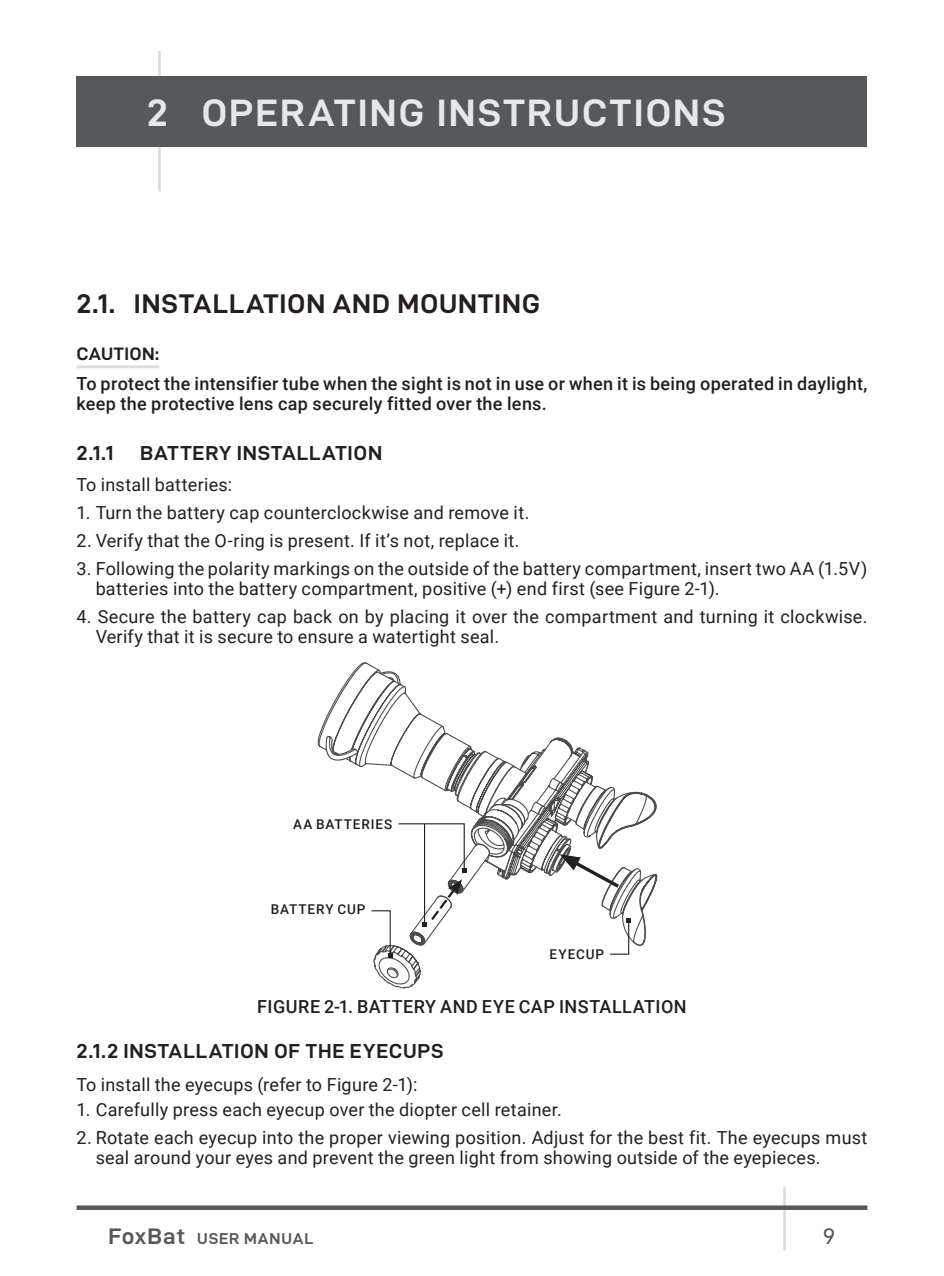
<style>
.page{position:relative;width:944px;height:1276px;background:#fff}
.page>*{position:absolute;margin:0;border:0;box-sizing:border-box;transform-origin:0 0}
.t1{font:38.25px "D DIN Exp Bold";letter-spacing:.055em;color:#e6e7e9}
.t2{font:27px "D DIN Exp Bold";letter-spacing:.03em;color:#231f20}
.t3{font:22.5px "D DIN Exp";color:#57585a}
.t4{font:20.25px "D DIN Exp Bold";letter-spacing:.04em;color:#231f20}
.t5{font:18px/20.2px "Roboto";letter-spacing:.015em;color:#231f20}
.t6{font:500 18px/20.2px "Roboto";letter-spacing:.02em;color:#231f20}
.t7{font:18px "D DIN Exp Bold";letter-spacing:.02em;color:#231f20}
.t8{font:15.75px "D DIN Exp Bold";letter-spacing:.055em;color:#57585a}
.t9{font:500 13.5px "Roboto";letter-spacing:.065em;color:#231f20}
.s1{font-size:22.5px}
</style>
<div class="page">
<hr style="left:783px;top:1186px;width:3px;height:64px;background:#dcdddf">
<div style="left:77px;top:1205px;width:790px;height:5px;background:#57585a"></div>
<hr style="left:158px;top:51px;width:3px;height:140px;background:#dcdddf">
<div style="left:77px;top:77px;width:790px;height:70px;background:#57585a"></div>
<hr style="left:77px;top:365px;width:82px;height:3px;background:#dcdddf">
<svg style="left:317px;top:662px;width:341px;height:284px"></svg>
<svg style="left:373px;top:735px;width:216px;height:254px"></svg>
<svg style="left:370px;top:740px;width:261px;height:217px"></svg>
<h1 class="t1" style="left:147px;top:92px;width:580px">2 OPERATING INSTRUCTIONS</h1>
<h2 class="t2" style="left:77px;top:289px;width:465px">2.1. INSTALLATION AND MOUNTING</h2>
<p class="t7" style="left:77px;top:344px;width:84px">CAUTION:</p>
<p class="t6" style="left:77px;top:373px;width:792px">To protect the intensifier tube when the sight is not in use or when it is being operated in daylight, keep the protective lens cap securely fitted over the lens.</p>
<p class="t4" style="left:77px;top:442px;width:38px">2.1.1</p>
<p class="t4" style="left:140px;top:442px;width:243px">BATTERY INSTALLATION</p>
<p class="t5" style="left:77px;top:474px;width:157px">To install batteries:</p>
<p class="t5" style="left:77px;top:502px;width:454px">1. Turn the battery cap counterclockwise and remove it.</p>
<p class="t5" style="left:77px;top:530px;width:444px">2. Verify that the O-ring is present. If it’s not, replace it.</p>
<p class="t5" style="left:96px;top:558px;width:773px;text-indent:-19px">3. Following the polarity markings on the outside of the battery compartment, insert two AA (1.5V) batteries into the battery compartment, positive (+) end first (see Figure 2-1).</p>
<p class="t5" style="left:96px;top:606px;width:773px;text-indent:-19px">4. Secure the battery cap back on by placing it over the compartment and turning it clockwise.<br>Verify that it is secure to ensure a watertight seal.</p>
<p class="t9" style="left:293px;top:815px;width:101px">AA BATTERIES</p>
<p class="t9" style="left:271px;top:899px;width:96px">BATTERY CUP</p>
<p class="t9" style="left:550px;top:945px;width:56px">EYECUP</p>
<p class="t6" style="left:257px;top:996px;width:431px">FIGURE 2-1. BATTERY AND EYE CAP INSTALLATION</p>
<p class="t4" style="left:77px;top:1040px;width:368px">2.1.2 INSTALLATION OF THE EYECUPS</p>
<p class="t5" style="left:77px;top:1074px;width:342px">To install the eyecups (refer to Figure 2-1):</p>
<p class="t5" style="left:77px;top:1098px;width:487px">1. Carefully press each eyecup over the diopter cell retainer.</p>
<p class="t5" style="left:96px;top:1126px;width:773px;text-indent:-19px">2. Rotate each eyecup into the proper viewing position. Adjust for the best fit. The eyecups must seal around your eyes and prevent the green light from showing outside of the eyepieces.</p>
<p class="t8" style="left:108px;top:1229px;width:206px"><span class="s1">FoxBat</span> USER MANUAL</p>
<p class="t3" style="left:823px;top:1223px;width:14px">9</p>
</div>
